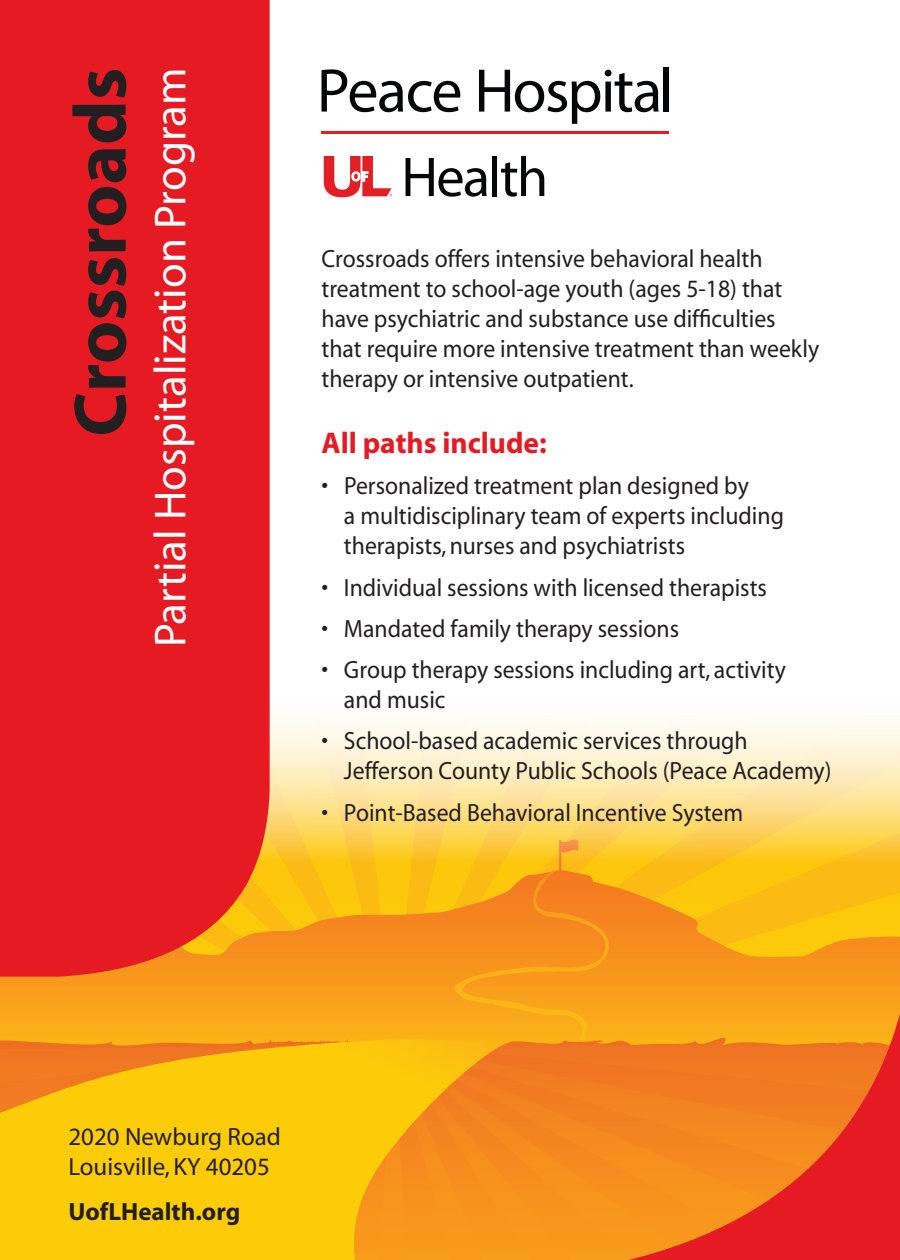
<style>
.page{position:relative;width:900px;height:1260px;background:#fff}
.page>*{position:absolute;margin:0;border:0;box-sizing:border-box;transform-origin:0 0}
.t1{font:75px "Myriad MM 700 600";color:#231f20}
.t2{font:45px "Myriad MM 400 600";color:#fff}
.t3{font:30px "Myriad MM 700 600";color:#e51a23}
.t4{font:25px/30px "Myriad MM 400 600";color:#231f20;scale:.95 1}
.t5{font:25px/30px "Myriad MM 400 600";color:#231f20}
.t6{font:25px "Myriad MM 700 600";color:#231f20}
</style>
<div class="page">
<svg style="left:270px;top:719px;width:180px;height:151px;background:#fde294"></svg>
<svg style="left:0;top:870px;width:450px;height:166px;background:#f8a419"></svg>
<svg style="left:0;top:1039px;width:450px;height:221px;background:#fbbd0d"></svg>
<div style="left:0;top:0;width:270px;height:977px;background:#e51a23"></div>
<svg style="left:450px;top:719px;width:450px;height:541px;background:#f7a23e"></svg>
<svg style="left:324px;top:156px;width:68px;height:41px"></svg>
<svg style="left:406px;top:158px;width:81px;height:39px"></svg>
<hr style="left:493px;top:156px;width:4px;height:40px;background:#050607">
<svg style="left:501px;top:156px;width:43px;height:41px"></svg>
<hr style="left:322px;top:132px;width:347px;height:2px;background:#e41e25">
<svg style="left:322px;top:69px;width:138px;height:43px"></svg>
<svg style="left:479px;top:70px;width:121px;height:54px"></svg>
<div style="left:605px;top:82px;width:6px;height:30px;background:#050607"></div>
<div style="left:605px;top:70px;width:7px;height:6px;background:#050607;border-radius:50%"></div>
<svg style="left:615px;top:73px;width:44px;height:39px"></svg>
<div style="left:664px;top:68px;width:5px;height:44px;background:#050607"></div>
<h1 class="t1" style="left:64px;top:437px;width:371px;rotate:-90deg">Crossroads</h1>
<h2 class="t2" style="left:149px;top:647px;width:581px;rotate:-90deg">Partial Hospitalization Program</h2>
<p class="t4" style="left:322px;top:245px;width:525px">Crossroads offers intensive behavioral health treatment to school-age youth (ages 5-18) that have psychiatric and substance use difficulties that require more intensive treatment than weekly therapy or intensive outpatient.</p>
<p class="t3" style="left:322px;top:429px;width:227px">All paths include:</p>
<p class="t4" style="left:344px;top:472px;width:465px;text-indent:-22px">• Personalized treatment plan designed by<br>a multidisciplinary team of experts including therapists, nurses and psychiatrists</p>
<p class="t4" style="left:322px;top:574px;width:470px">• Individual sessions with licensed therapists</p>
<p class="t4" style="left:322px;top:615px;width:378px">• Mandated family therapy sessions</p>
<p class="t4" style="left:344px;top:656px;width:467px;text-indent:-22px">• Group therapy sessions including art, activity and music</p>
<p class="t4" style="left:344px;top:727px;width:515px;text-indent:-22px">• School-based academic services through<br>Jefferson County Public Schools (Peace Academy)</p>
<p class="t4" style="left:322px;top:799px;width:445px">• Point-Based Behavioral Incentive System</p>
<p class="t5" style="left:68px;top:1123px;width:214px">2020 Newburg Road<br>Louisville, KY 40205</p>
<p class="t6" style="left:68px;top:1199px;width:173px">UofLHealth.org</p>
</div>
